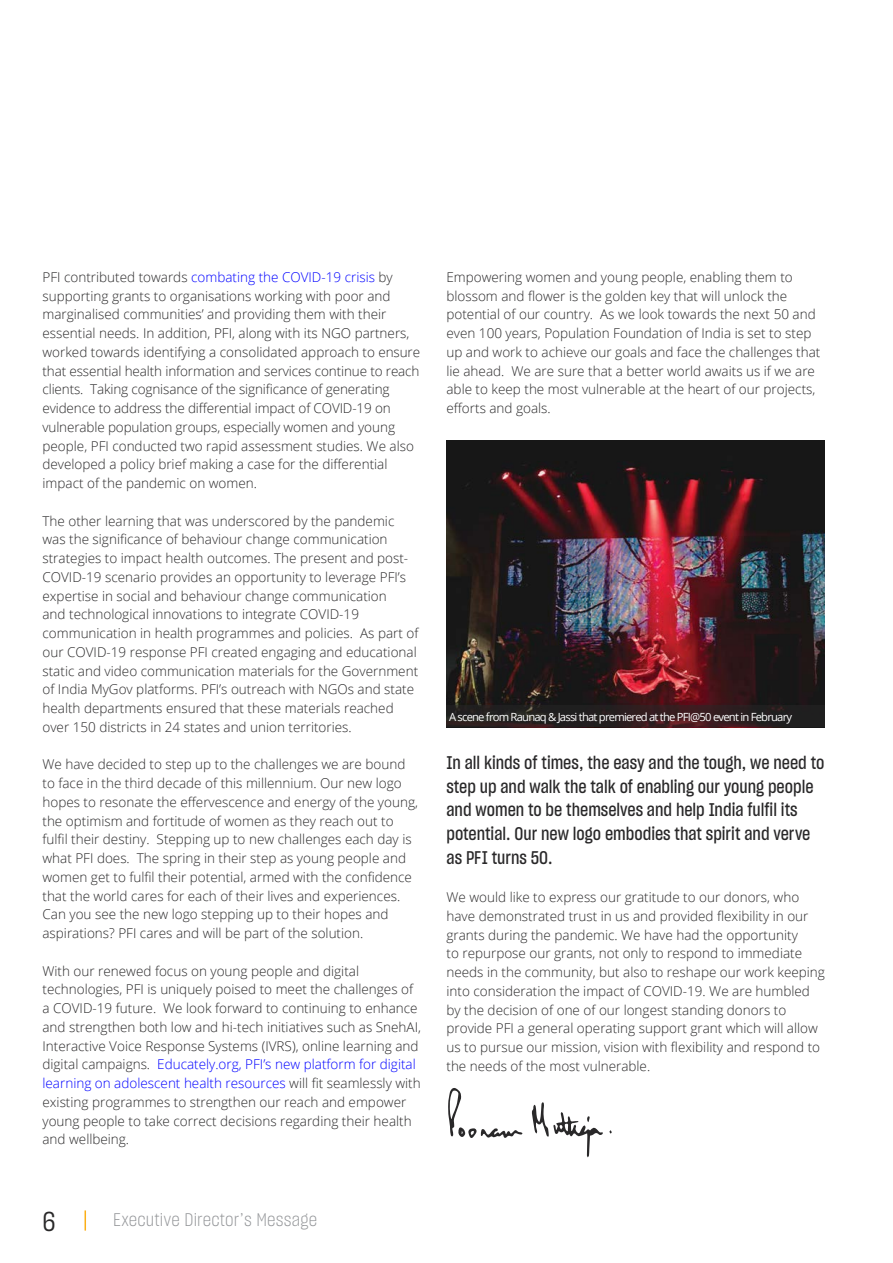
<style>
.page{position:relative;width:893px;height:1263px;background:#fff}
.page>*{position:absolute;margin:0;border:0;box-sizing:border-box;transform-origin:0 0}
.t1{font:27px "Sharp Grotesk Book 15";color:#292829}
.t2{font:18px/24px "Sharp Grotesk Medium 15";color:#292829}
.t3{font:18px "Sharp Grotesk Light 15";letter-spacing:.01em;color:#939598}
.t4{font:300 13.5px/18.8px "Open Sans";color:#292829}
.t5{font:11.25px "Open Sans";letter-spacing:-.07em;color:#fff}
.s1{color:#00f}
</style>
<div class="page">
<svg style="left:85px;top:1210px;width:1px;height:20px"></svg>
<img style="left:446px;top:440px;width:379px;height:266px">
<svg style="left:446px;top:706px;width:379px;height:21px;background:#2a1f1f"></svg>
<svg style="left:448px;top:1088px;width:75px;height:50px"></svg>
<svg style="left:531px;top:1102px;width:72px;height:55px"></svg>
<p class="t4" style="left:43px;top:267px;width:379px">PFI contributed towards <span class="s1">combating the COVID-19 crisis</span> by supporting grants to organisations working with poor and marginalised communities’ and providing them with their essential needs. In addition, PFI, along with its NGO partners, worked towards identifying a consolidated approach to ensure that essential health information and services continue to reach clients. Taking cognisance of the significance of generating evidence to address the differential impact of COVID-19 on vulnerable population groups, especially women and young people, PFI conducted two rapid assessment studies. We also developed a policy brief making a case for the differential impact of the pandemic on women.</p>
<p class="t4" style="left:43px;top:511px;width:377px">The other learning that was underscored by the pandemic was the significance of behaviour change communication strategies to impact health outcomes. The present and post-COVID-19 scenario provides an opportunity to leverage PFI’s expertise in social and behaviour change communication<br>and technological innovations to integrate COVID-19 communication in health programmes and policies. As part of our COVID-19 response PFI created engaging and educational static and video communication materials for the Government of India MyGov platforms. PFI’s outreach with NGOs and state health departments ensured that these materials reached over 150 districts in 24 states and union territories.</p>
<p class="t4" style="left:43px;top:755px;width:377px">We have decided to step up to the challenges we are bound to face in the third decade of this millennium. Our new logo hopes to resonate the effervescence and energy of the young, the optimism and fortitude of women as they reach out to fulfil their destiny. Stepping up to new challenges each day is what PFI does. The spring in their step as young people and women get to fulfil their potential, armed with the confidence that the world cares for each of their lives and experiences.<br>Can you see the new logo stepping up to their hopes and aspirations? PFI cares and will be part of the solution.</p>
<p class="t4" style="left:43px;top:961px;width:380px">With our renewed focus on young people and digital technologies, PFI is uniquely poised to meet the challenges of a COVID-19 future. We look forward to continuing to enhance and strengthen both low and hi-tech initiatives such as SnehAI, Interactive Voice Response Systems (IVRS), online learning and digital campaigns. <span class="s1">Educately.org, PFI’s new platform for digital learning on adolescent health resources</span> will fit seamlessly with existing programmes to strengthen our reach and empower young people to take correct decisions regarding their health and wellbeing.</p>
<h1 class="t1" style="left:43px;top:1202px;width:15px">6</h1>
<h2 class="t3" style="left:113px;top:1207px;width:205px">Executive Director’s Message</h2>
<p class="t4" style="left:446px;top:267px;width:375px">Empowering women and young people, enabling them to blossom and flower is the golden key that will unlock the potential of our country. As we look towards the next 50 and even 100 years, Population Foundation of India is set to step up and work to achieve our goals and face the challenges that lie ahead. We are sure that a better world awaits us if we are able to keep the most vulnerable at the heart of our projects, efforts and goals.</p>
<p class="t5" style="left:449px;top:709px;width:345px">A scene from Raunaq &amp; Jassi that premiered at the PFI@50 event in February</p>
<h2 class="t2" style="left:446px;top:750px;width:379px">In all kinds of times, the easy and the tough, we need to step up and walk the talk of enabling our young people and women to be themselves and help India fulfil its potential. Our new logo embodies that spirit and verve as PFI turns 50.</h2>
<p class="t4" style="left:446px;top:887px;width:380px">We would like to express our gratitude to our donors, who have demonstrated trust in us and provided flexibility in our grants during the pandemic. We have had the opportunity<br>to repurpose our grants, not only to respond to immediate needs in the community, but also to reshape our work keeping into consideration the impact of COVID-19. We are humbled by the decision of one of our longest standing donors to provide PFI a general operating support grant which will allow us to pursue our mission, vision with flexibility and respond to the needs of the most vulnerable.</p>
</div>
